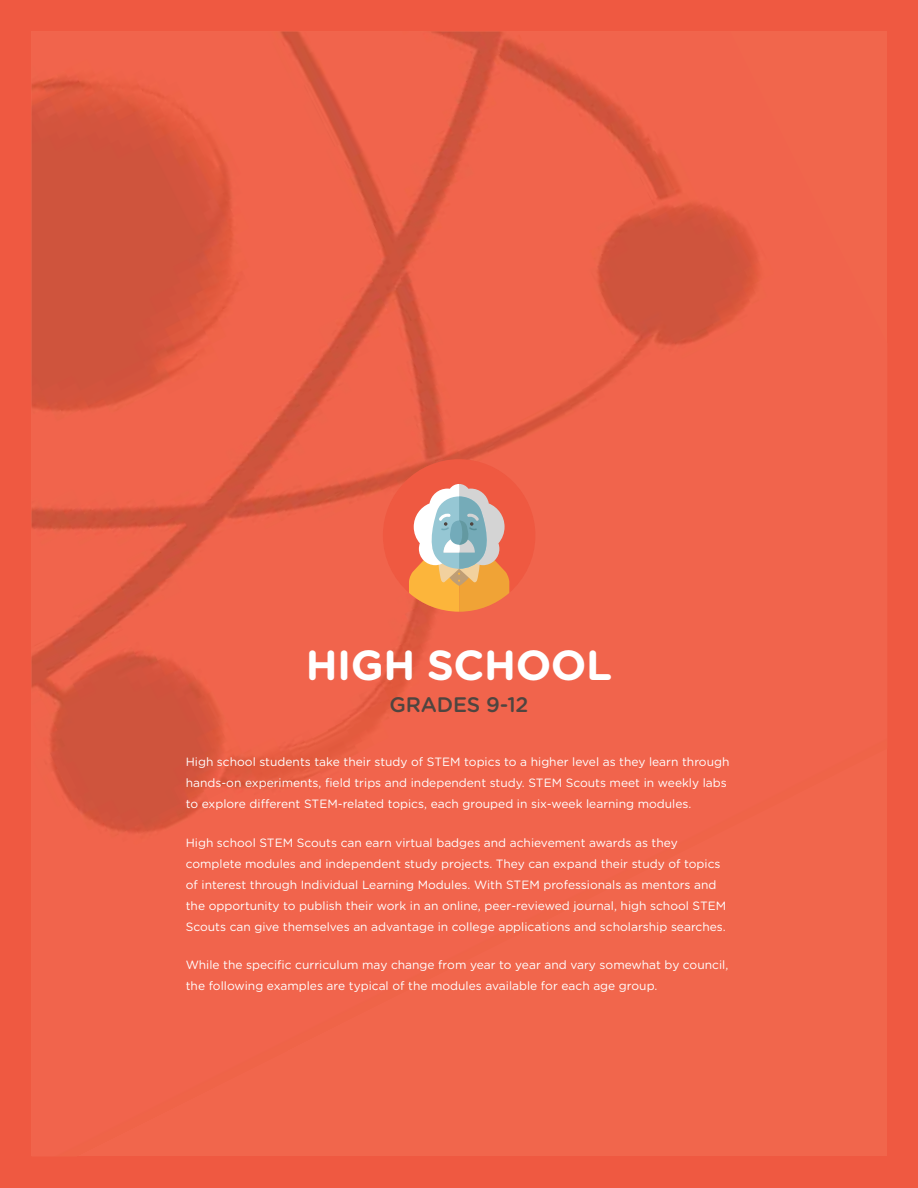
<style>
.page{position:relative;width:918px;height:1188px;background:#ef5941}
.page>*{position:absolute;margin:0;border:0;box-sizing:border-box;transform-origin:0 0}
.t1{font:700 42px "Gotham Rounded";letter-spacing:-.01em;color:#fff}
.t2{font:500 21px "Gotham Rounded";letter-spacing:-.01em;color:#4e4540}
.t3{font:12px/21px "Gotham Rounded";color:#fff}
</style>
<div class="page">
<img style="left:32px;top:32px;width:855px;height:1124px">
<svg style="left:383px;top:459px;width:152px;height:153px"></svg>
<h1 class="t1" style="left:306px;top:634px;width:308px">HIGH SCHOOL</h1>
<h2 class="t2" style="left:390px;top:689px;width:140px">GRADES 9-12</h2>
<p class="t3" style="left:186px;top:751px;width:545px">High school students take their study of STEM topics to a higher level as they learn through hands-on experiments, field trips and independent study. STEM Scouts meet in weekly labs to explore different STEM-related topics, each grouped in six-week learning modules.</p>
<p class="t3" style="left:186px;top:831px;width:542px">High school STEM Scouts can earn virtual badges and achievement awards as they complete modules and independent study projects. They can expand their study of topics of interest through Individual Learning Modules. With STEM professionals as mentors and the opportunity to publish their work in an online, peer-reviewed journal, high school STEM Scouts can give themselves an advantage in college applications and scholarship searches.</p>
<p class="t3" style="left:186px;top:954px;width:544px">While the specific curriculum may change from year to year and vary somewhat by council, the following examples are typical of the modules available for each age group.</p>
</div>
